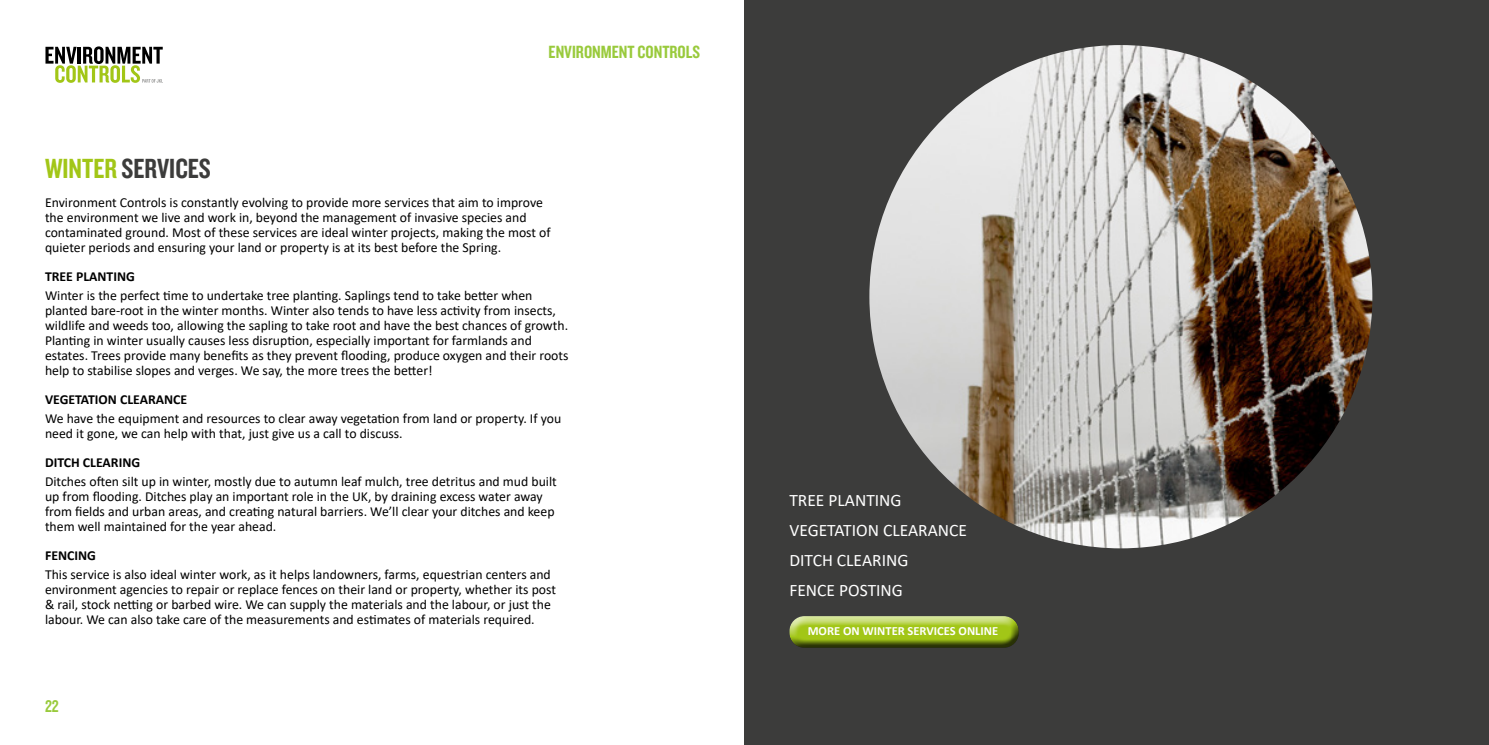
<style>
.page{position:relative;width:1489px;height:745px;background:#fff}
.page>*{position:absolute;margin:0;border:0;box-sizing:border-box;transform-origin:0 0}
.t1{font:28.75px "Knockout HTF49 Liteweight";color:#3c3c3b}
.t2{font:18.38px "Knockout HTF49 Liteweight";color:#99ca3c}
.t3{font:17.5px/29.8px "Calibri";color:#fff}
.t4{font:17.5px "Knockout HTF49 Liteweight";color:#99ca3c}
.t5{font:13.75px/15px "Calibri";color:#000}
.t6{font:700 13.75px "Calibri";color:#000}
.t7{font:700 12.5px "Calibri";color:#fff}
.s1{color:#a2c617}
</style>
<div class="page">
<svg style="left:45px;top:46px;width:118px;height:37px"></svg>
<div style="left:744px;top:0;width:744px;height:744px;background:#3c3c3b"></div>
<div style="left:780px;top:606px;width:243px;height:39px;background:#fff;opacity:.75"></div>
<div style="left:784px;top:617px;width:244px;height:31px;background:#000;opacity:.75"></div>
<img style="left:869px;top:45px;width:503px;height:503px;border-radius:251px">
<h2 class="t2" style="left:548px;top:43px;width:153px">ENVIRONMENT CONTROLS</h2>
<h1 class="t1" style="left:45px;top:154px;width:167px"><span class="s1">WINTER</span> SERVICES</h1>
<p class="t5" style="left:45px;top:194px;width:507px">Environment Controls is constantly evolving to provide more services that aim to improve the environment we live and work in, beyond the management of invasive species and contaminated ground. Most of these services are ideal winter projects, making the most of quieter periods and ensuring your land or property is at its best before the Spring.</p>
<p class="t6" style="left:45px;top:267px;width:91px">TREE PLANTING</p>
<p class="t5" style="left:45px;top:287px;width:525px">Winter is the perfect time to undertake tree planting. Saplings tend to take better when planted bare-root in the winter months. Winter also tends to have less activity from insects, wildlife and weeds too, allowing the sapling to take root and have the best chances of growth.<br>Planting in winter usually causes less disruption, especially important for farmlands and estates. Trees provide many benefits as they prevent flooding, produce oxygen and their roots help to stabilise slopes and verges. We say, the more trees the better!</p>
<p class="t6" style="left:45px;top:390px;width:144px">VEGETATION CLEARANCE</p>
<p class="t5" style="left:45px;top:410px;width:517px">We have the equipment and resources to clear away vegetation from land or property. If you need it gone, we can help with that, just give us a call to discuss.</p>
<p class="t6" style="left:45px;top:452px;width:97px">DITCH CLEARING</p>
<p class="t5" style="left:45px;top:473px;width:513px">Ditches often silt up in winter, mostly due to autumn leaf mulch, tree detritus and mud built up from flooding. Ditches play an important role in the UK, by draining excess water away from fields and urban areas, and creating natural barriers. We’ll clear your ditches and keep them well maintained for the year ahead.</p>
<p class="t6" style="left:45px;top:545px;width:52px">FENCING</p>
<p class="t5" style="left:45px;top:565px;width:512px">This service is also ideal winter work, as it helps landowners, farms, equestrian centers and environment agencies to repair or replace fences on their land or property, whether its post &amp; rail, stock netting or barbed wire. We can supply the materials and the labour, or just the labour. We can also take care of the measurements and estimates of materials required.</p>
<p class="t4" style="left:45px;top:696px;width:15px">22</p>
<p class="t3" style="left:789px;top:485px;width:179px">TREE PLANTING<br>VEGETATION CLEARANCE<br>DITCH CLEARING<br>FENCE POSTING</p>
<p class="t7" style="left:807px;top:621px;width:192px">MORE ON WINTER SERVICES ONLINE</p>
</div>
